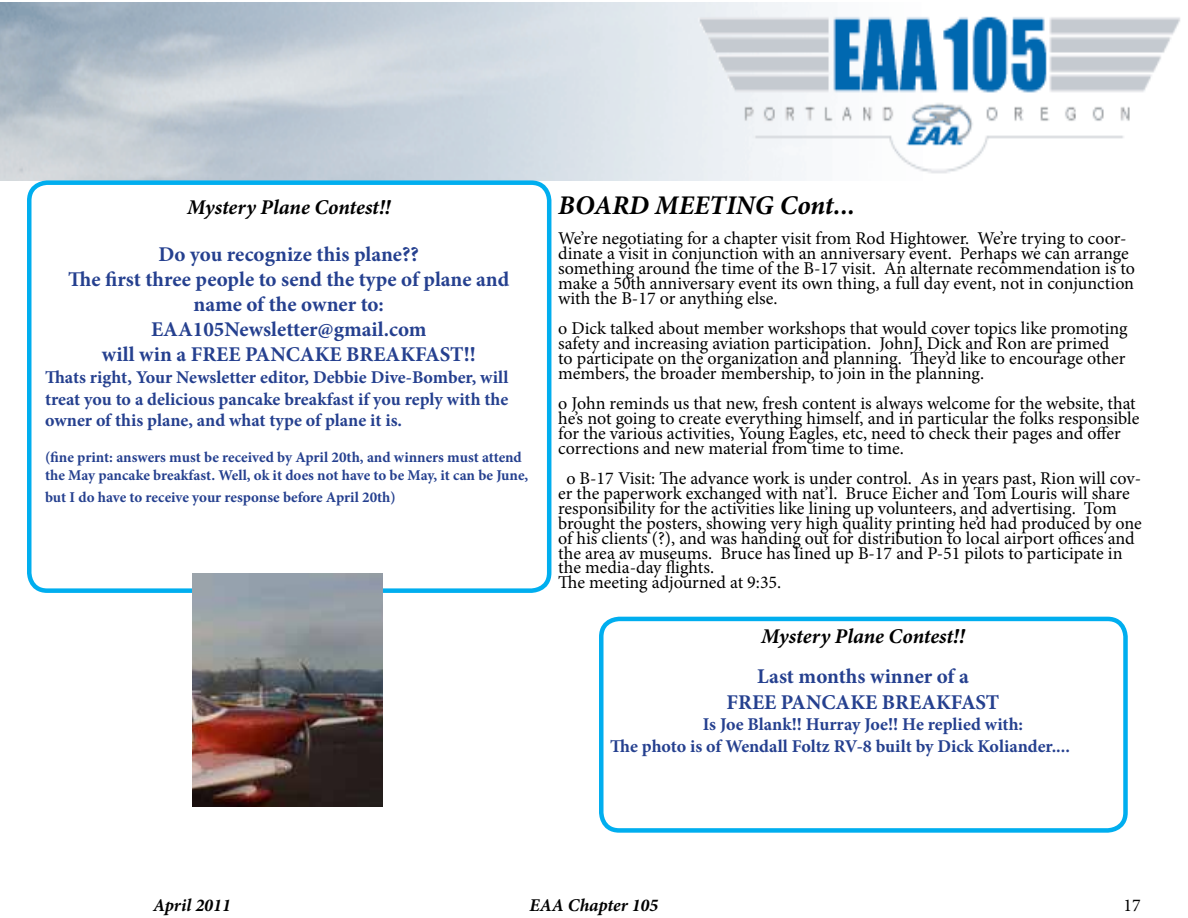
<style>
.page{position:relative;width:1188px;height:918px;background:#fff}
.page>*{position:absolute;margin:0;border:0;box-sizing:border-box;transform-origin:0 0}
.t1{font:italic 700 27px "Minion Pro";color:#000}
.t2{font:700 21px/25.2px "Minion Pro";color:#25408f;text-align:center}
.t3{font:italic 700 21px "Minion Pro";letter-spacing:-.005em;color:#000}
.t4{font:18px/15px "Minion Pro";letter-spacing:-.005em;color:#000}
.t5{font:700 18px/21.6px "Minion Pro";color:#25408f}
.t6{font:italic 700 18px "Minion Pro";color:#000}
.t7{font:700 15px/18px "Minion Pro";color:#25408f}
</style>
<div class="page">
<img style="left:0;top:2px;width:1180px;height:178px">
<div style="left:599px;top:617px;width:529px;height:216px;border:4px solid #00aeef;border-radius:18px"></div>
<div style="left:27px;top:180px;width:524px;height:413px;border:4px solid #00aeef;border-radius:18px"></div>
<img style="left:192px;top:573px;width:191px;height:233px">
<p class="t3" style="left:187px;top:192px;width:205px">Mystery Plane Contest!!</p>
<p class="t2" style="left:68px;top:241px;width:443px">Do you recognize this plane??<br>The first three people to send the type of plane and name of the owner to:<br>EAA105Newsletter@gmail.com<br>will win a FREE PANCAKE BREAKFAST!!</p>
<p class="t5" style="left:45px;top:366px;width:465px;text-align:justify">Thats right, Your Newsletter editor, Debbie Dive-Bomber, will treat you to a delicious pancake breakfast if you reply with the owner of this plane, and what type of plane it is.</p>
<p class="t7" style="left:45px;top:448px;width:485px">(fine print: answers must be received by April 20th, and winners must attend the May pancake breakfast. Well, ok it does not have to be May, it can be June,</p>
<p class="t7" style="left:45px;top:488px;width:352px">but I do have to receive your response before April 20th)</p>
<h1 class="t1" style="left:558px;top:186px;width:298px">BOARD MEETING Cont...</h1>
<p class="t4" style="left:558px;top:230px;width:578px">We’re negotiating for a chapter visit from Rod Hightower. We’re trying to coor&shy;dinate a visit in conjunction with an anniversary event. Perhaps we can arrange something around the time of the B-17 visit. An alternate recommendation is to make a 50th anniversary event its own thing, a full day event, not in conjunction with the B-17 or anything else.</p>
<p class="t4" style="left:558px;top:320px;width:571px">o Dick talked about member workshops that would cover topics like promoting safety and increasing aviation participation. JohnJ, Dick and Ron are primed to participate on the organization and planning. They’d like to encourage other members, the broader membership, to join in the planning.</p>
<p class="t4" style="left:558px;top:395px;width:583px">o John reminds us that new, fresh content is always welcome for the website, that he’s not going to create everything himself, and in particular the folks responsible for the various activities, Young Eagles, etc, need to check their pages and offer corrections and new material from time to time.</p>
<p class="t4" style="left:558px;top:470px;width:585px;text-indent:8px">o B-17 Visit: The advance work is under control. As in years past, Rion will cov&shy;er the paperwork exchanged with nat’l. Bruce Eicher and Tom Louris will share responsibility for the activities like lining up volunteers, and advertising. Tom brought the posters, showing very high quality printing he’d had produced by one of his clients (?), and was handing out for distribution to local airport offices and the area av museums. Bruce has lined up B-17 and P-51 pilots to participate in the media-day flights.<br>The meeting adjourned at 9:35.</p>
<p class="t3" style="left:761px;top:622px;width:205px">Mystery Plane Contest!!</p>
<p class="t2" style="left:727px;top:664px;width:274px">Last months winner of a<br>FREE PANCAKE BREAKFAST</p>
<p class="t5" style="left:610px;top:713px;width:461px;text-indent:93px">Is Joe Blank!! Hurray Joe!! He replied with:<br>The photo is of Wendall Foltz RV-8 built by Dick Koliander....</p>
<p class="t6" style="left:153px;top:892px;width:79px">April 2011</p>
<p class="t6" style="left:530px;top:892px;width:130px">EAA Chapter 105</p>
<p class="t4" style="left:1123px;top:898px;width:19px">17</p>
</div>
